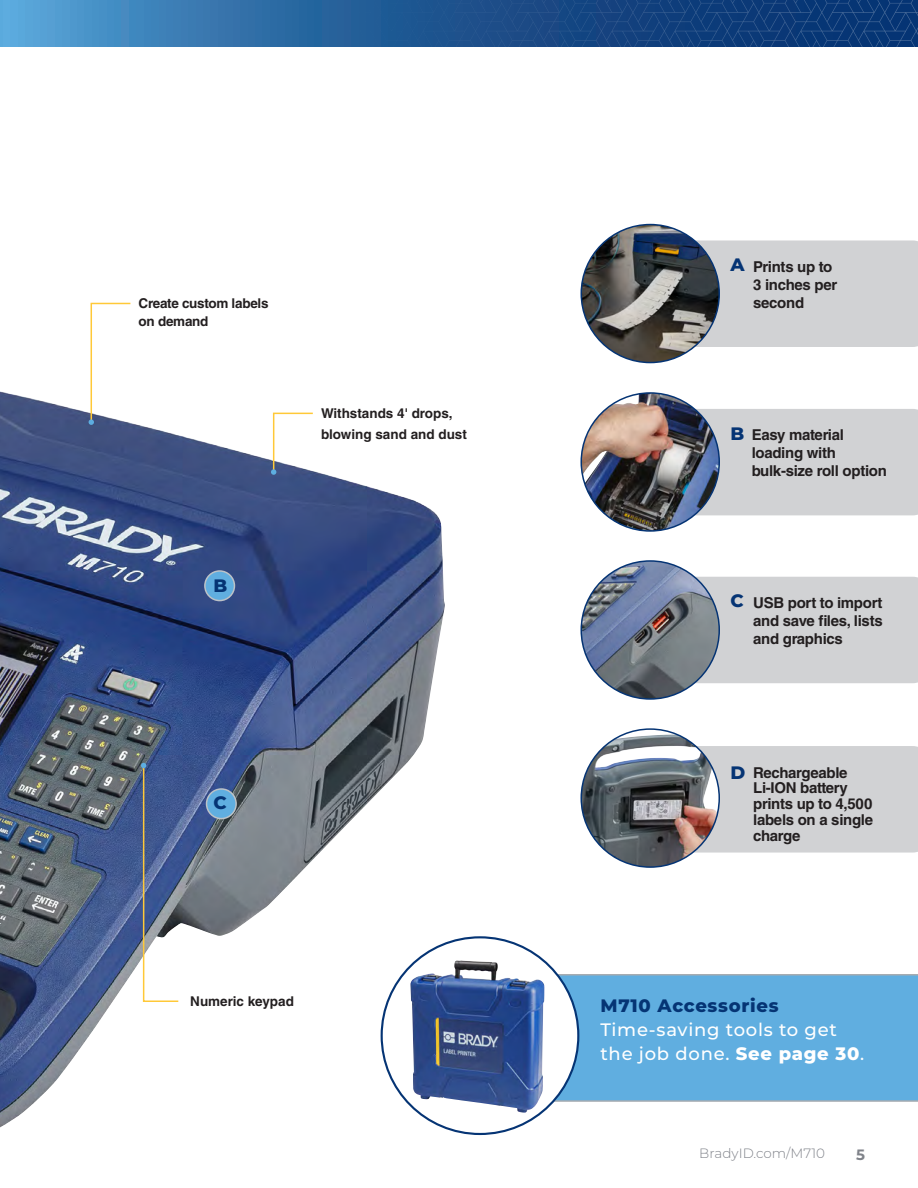
<style>
.page{position:relative;width:918px;height:1188px;background:#fff}
.page>*{position:absolute;margin:0;border:0;box-sizing:border-box;transform-origin:0 0}
.t1{font:500 18px/24px "Montserrat";letter-spacing:.04em;color:#fff}
.t2{font:800 18px "Montserrat";letter-spacing:.04em;color:#053474}
._01_Product_Title{font:700 15px/18px "Helvetica LT Std";letter-spacing:-.02em;color:#231f20}
.t3{font:700 15px "Montserrat";color:#80838a}
._01_Product_Title-2{font:700 13.5px/21px "Helvetica LT Std";color:#231f20}
._01_Product_Title-3{font:700 13.5px/18px "Helvetica LT Std";letter-spacing:-.02em;color:#231f20}
.t4{font:300 13.5px "Montserrat";color:#80838a}
.s1{font-weight:800}
</style>
<div class="page">
<div style="left:553px;top:974px;width:365px;height:128px;background:#60aee0"></div>
<div style="left:382px;top:937px;width:196px;height:197px;background:#fff;border-radius:50%"></div>
<img style="left:445px;top:960px;width:100px;height:153px">
<img style="left:0;top:0;width:918px;height:46px">
<div style="left:694px;top:240px;width:224px;height:107px;background:#d1d2d4"></div>
<div style="left:719px;top:409px;width:199px;height:106px;background:#d1d2d4"></div>
<div style="left:695px;top:577px;width:223px;height:106px;background:#d1d2d4"></div>
<div style="left:718px;top:746px;width:200px;height:107px;background:#d1d2d4"></div>
<img style="left:0;top:391px;width:445px;height:736px">
<img style="left:581px;top:225px;width:138px;height:138px;border-radius:69px">
<img style="left:583px;top:393px;width:136px;height:138px">
<img style="left:581px;top:561px;width:138px;height:138px;border-radius:69px">
<img style="left:583px;top:734px;width:135px;height:133px">
<div style="left:205px;top:571px;width:29px;height:30px;background:#60aee0;border-radius:50%"></div>
<div style="left:204px;top:570px;width:31px;height:31px;border:2px solid #bcc2c7;border-radius:50%"></div>
<div style="left:207px;top:789px;width:29px;height:30px;background:#60aee0;border-radius:50%"></div>
<div style="left:206px;top:788px;width:31px;height:31px;border:2px solid #bcc2c7;border-radius:50%"></div>
<svg style="left:271px;top:412px;width:43px;height:63px"></svg>
<svg style="left:89px;top:302px;width:43px;height:123px"></svg>
<svg style="left:141px;top:763px;width:39px;height:240px"></svg>
<p class="_01_Product_Title-3" style="left:139px;top:294px;width:131px">Create custom labels on demand</p>
<p class="_01_Product_Title-2" style="left:321px;top:402px;width:147px">Withstands 4' drops, blowing sand and dust</p>
<p class="t2" style="left:214px;top:572px;width:15px">B</p>
<p class="t2" style="left:214px;top:790px;width:15px">C</p>
<p class="_01_Product_Title-2" style="left:190px;top:991px;width:105px">Numeric keypad</p>
<p class="t2" style="left:731px;top:252px;width:16px">A</p>
<p class="_01_Product_Title" style="left:753px;top:258px;width:86px">Prints up to<br>3 inches per second</p>
<p class="t2" style="left:731px;top:420px;width:15px">B</p>
<p class="_01_Product_Title" style="left:752px;top:426px;width:137px">Easy material loading with bulk-size roll option</p>
<p class="t2" style="left:731px;top:588px;width:15px">C</p>
<p class="_01_Product_Title" style="left:753px;top:594px;width:131px;text-align:justify">USB port to import and save files, lists and graphics</p>
<p class="t2" style="left:731px;top:759px;width:16px">D</p>
<p class="_01_Product_Title" style="left:753px;top:764px;width:96px;line-height:15.8px">Rechargeable<br>Li-ION battery</p>
<p class="_01_Product_Title" style="left:753px;top:796px;width:121px;line-height:15.8px;text-align:justify">prints up to 4,500 labels on a single charge</p>
<p class="t2" style="left:600px;top:993px;width:180px">M710 Accessories</p>
<p class="t1" style="left:600px;top:1017px;width:265px">Time-saving tools to get the job done. <span class="s1">See page 30</span>.</p>
<p class="t4" style="left:699px;top:1144px;width:127px">BradyID.com/M710</p>
<p class="t3" style="left:856px;top:1144px;width:10px">5</p>
</div>
